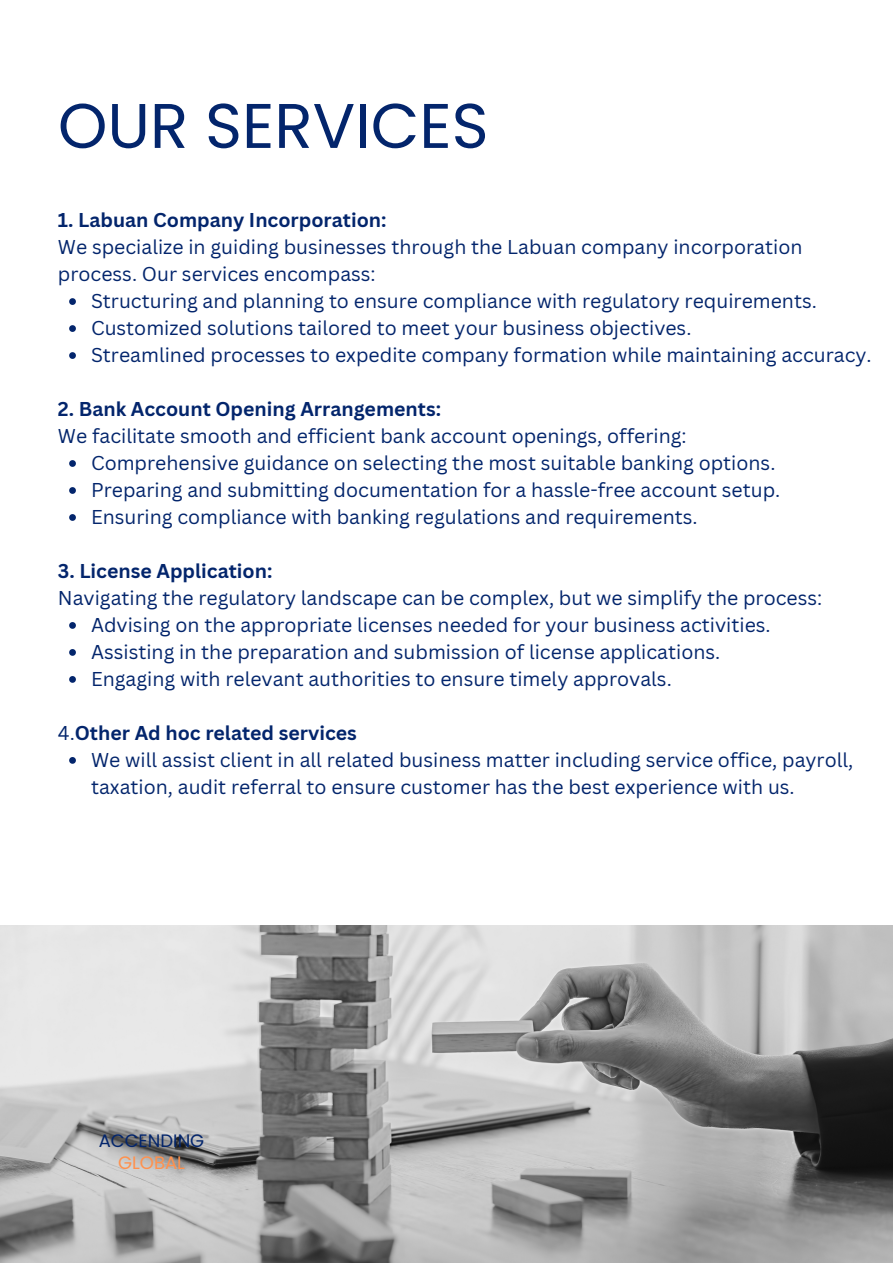
<style>
.page{position:relative;width:893px;height:1264px;background:#fff}
.page>*{position:absolute;margin:0;border:0;box-sizing:border-box;transform-origin:0 0}
.t1{font:63px "Poppins";color:#03256c}
.t2{font:19.5px/27px "Canva Sans";color:#03256c}
.t3{font:700 19.5px "Canva Sans";color:#03256c}
.t4{font:18px "Poppins";color:#03256c}
.t5{font:18px "Poppins";color:#ff914d}
.s1{font-weight:400}
</style>
<div class="page">
<img style="left:0;top:925px;width:892px;height:337px">
<svg style="left:69px;top:298px;width:7px;height:7px"></svg>
<svg style="left:69px;top:325px;width:7px;height:7px"></svg>
<svg style="left:69px;top:352px;width:7px;height:7px"></svg>
<svg style="left:69px;top:460px;width:7px;height:7px"></svg>
<svg style="left:69px;top:487px;width:7px;height:7px"></svg>
<svg style="left:69px;top:514px;width:7px;height:7px"></svg>
<svg style="left:69px;top:622px;width:7px;height:7px"></svg>
<svg style="left:69px;top:649px;width:7px;height:6px"></svg>
<svg style="left:69px;top:676px;width:7px;height:6px"></svg>
<svg style="left:69px;top:757px;width:7px;height:6px"></svg>
<p class="t1" style="left:58px;top:82px;width:432px">OUR SERVICES</p>
<p class="t3" style="left:58px;top:206px;width:330px">1. Labuan Company Incorporation:</p>
<p class="t2" style="left:58px;top:233px;width:746px">We specialize in guiding businesses through the Labuan company incorporation process. Our services encompass:</p>
<p class="t2" style="left:91px;top:287px;width:727px">Structuring and planning to ensure compliance with regulatory requirements.</p>
<p class="t2" style="left:91px;top:314px;width:602px">Customized solutions tailored to meet your business objectives.</p>
<p class="t2" style="left:91px;top:341px;width:782px">Streamlined processes to expedite company formation while maintaining accuracy.</p>
<p class="t3" style="left:58px;top:395px;width:384px">2. Bank Account Opening Arrangements:</p>
<p class="t2" style="left:58px;top:422px;width:630px">We facilitate smooth and efficient bank account openings, offering:</p>
<p class="t2" style="left:91px;top:449px;width:686px">Comprehensive guidance on selecting the most suitable banking options.</p>
<p class="t2" style="left:91px;top:476px;width:690px">Preparing and submitting documentation for a hassle-free account setup.</p>
<p class="t2" style="left:91px;top:503px;width:608px">Ensuring compliance with banking regulations and requirements.</p>
<p class="t3" style="left:58px;top:557px;width:216px">3. License Application:</p>
<p class="t2" style="left:58px;top:584px;width:765px">Navigating the regulatory landscape can be complex, but we simplify the process:</p>
<p class="t2" style="left:91px;top:611px;width:681px">Advising on the appropriate licenses needed for your business activities.</p>
<p class="t2" style="left:91px;top:638px;width:630px">Assisting in the preparation and submission of license applications.</p>
<p class="t2" style="left:91px;top:665px;width:582px">Engaging with relevant authorities to ensure timely approvals.</p>
<p class="t3" style="left:58px;top:719px;width:300px"><span class="s1">4.</span>Other Ad hoc related services</p>
<p class="t2" style="left:91px;top:746px;width:763px">We will assist client in all related business matter including service office, payroll, taxation, audit referral to ensure customer has the best experience with us.</p>
<p class="t4" style="left:99px;top:1128px;width:107px">ACCENDING</p>
<p class="t5" style="left:118px;top:1149px;width:68px">GLOBAL</p>
</div>
